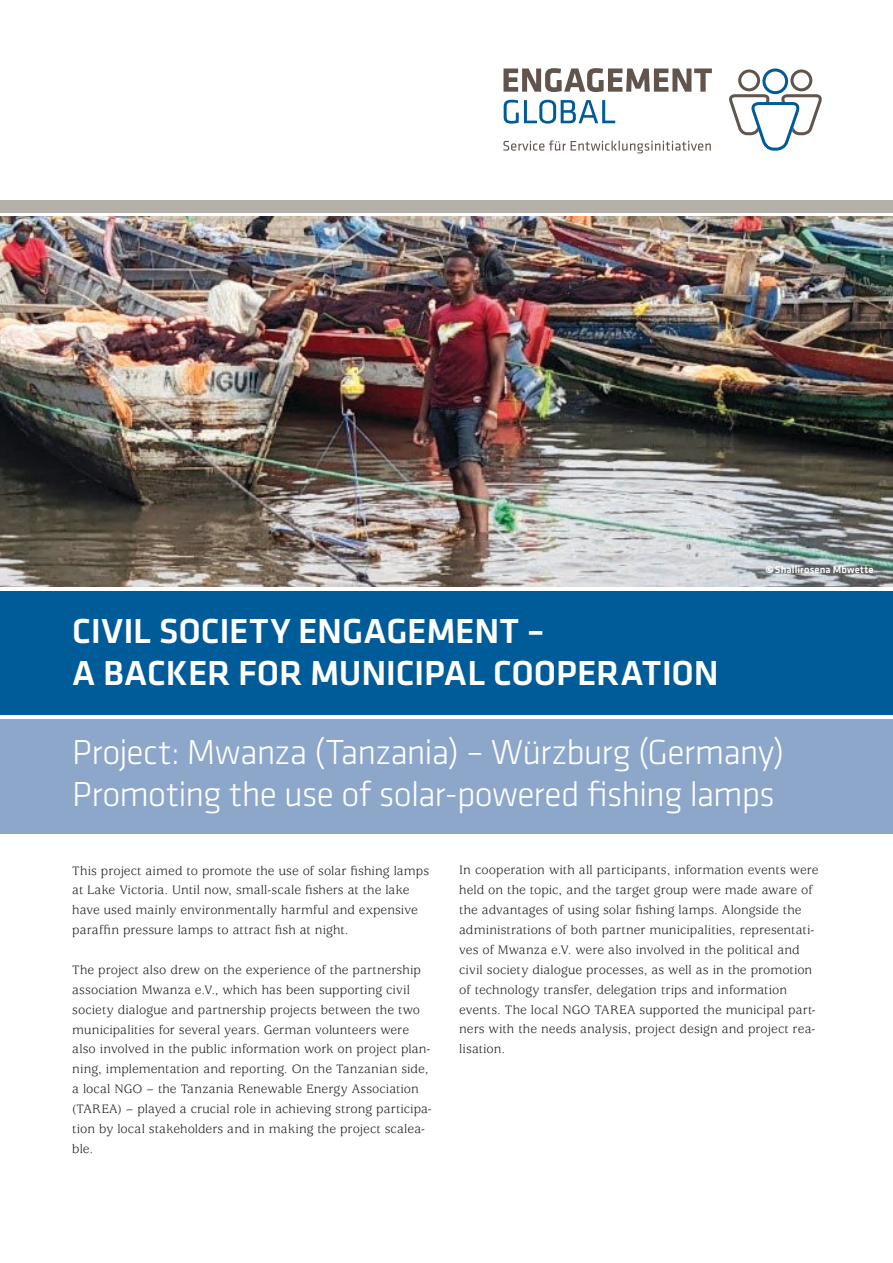
<style>
.page{position:relative;width:893px;height:1263px;background:#fff}
.page>*{position:absolute;margin:0;border:0;box-sizing:border-box;transform-origin:0 0}
.t1{font:300 36px/42px "Klavika";letter-spacing:-.02em;color:#fff}
.t2{font:500 36px/42px "Klavika";letter-spacing:-.005em;color:#fff}
.t3{font:13.5px/19.8px "Usherwood Std";letter-spacing:.005em;color:#231f20}
.t4{font:500 10.5px "Klavika";letter-spacing:.015em;color:#fff}
</style>
<div class="page">
<svg style="left:729px;top:68px;width:93px;height:83px"></svg>
<svg style="left:503px;top:68px;width:209px;height:24px"></svg>
<svg style="left:504px;top:100px;width:111px;height:24px"></svg>
<svg style="left:503px;top:140px;width:208px;height:13px"></svg>
<div style="left:0;top:200px;width:893px;height:13px;background:#b6b0aa"></div>
<div style="left:0;top:591px;width:893px;height:123px;background:#005c98"></div>
<div style="left:0;top:719px;width:893px;height:114px;background:#8da7cb"></div>
<img style="left:0;top:217px;width:893px;height:370px">
<p class="t2" style="left:72px;top:611px;width:648px">CIVIL SOCIETY ENGAGEMENT –<br>A BACKER FOR MUNICIPAL COOPERATION</p>
<p class="t4" style="left:765px;top:564px;width:110px">© Shallirosena Mbwette</p>
<p class="t1" style="left:72px;top:732px;width:713px">Project: Mwanza (Tanzania) – Würzburg (Germany)<br>Promoting the use of solar-powered fishing lamps</p>
<p class="t3" style="left:72px;top:861px;width:358px">This project aimed to promote the use of solar fishing lamps at Lake Victoria. Until now, small-scale fishers at the lake have used mainly environmentally harmful and expensive paraffin pressure lamps to attract fish at night.</p>
<p class="t3" style="left:72px;top:960px;width:361px">The project also drew on the experience of the partnership association Mwanza e.V., which has been supporting civil society dialogue and partnership projects between the two municipalities for several years. German volunteers were also involved in the public information work on project plan&shy;ning, implementation and reporting. On the Tanzanian side, a local NGO – the Tanzania Renewable Energy Association (TAREA) – played a crucial role in achieving strong participa&shy;tion by local stakeholders and in making the project scalea&shy;ble.</p>
<p class="t3" style="left:459px;top:861px;width:361px">In cooperation with all participants, information events were held on the topic, and the target group were made aware of the advantages of using solar fishing lamps. Alongside the administrations of both partner municipalities, representati&shy;ves of Mwanza e.V. were also involved in the political and civil society dialogue processes, as well as in the promotion of technology transfer, delegation trips and information events. The local NGO TAREA supported the municipal part&shy;ners with the needs analysis, project design and project rea&shy;lisation.</p>
</div>
